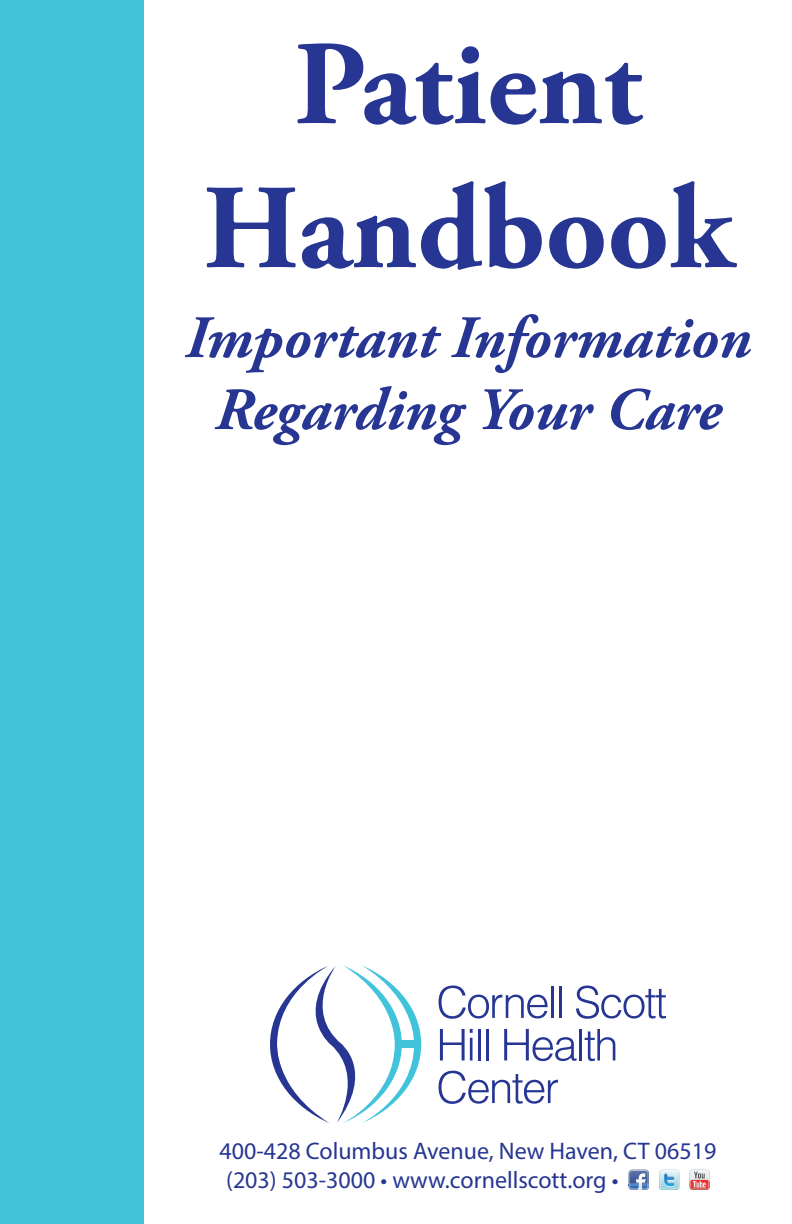
<style>
.page{position:relative;width:792px;height:1224px;background:#fff}
.page>*{position:absolute;margin:0;border:0;box-sizing:border-box;transform-origin:0 0}
.t1{font:700 120px/144px "Adobe Garamond Pro";color:#263692;text-align:center}
.t2{font:italic 700 60px/72px "Adobe Garamond Pro";color:#263692;text-align:center}
.t3{font:24px/28.8px "Myriad Pro";color:#263692}
</style>
<div class="page">
<div style="left:0;top:0;width:144px;height:1224px;background:#42c3dc"></div>
<svg style="left:629px;top:1171px;width:20px;height:19px"></svg>
<img style="left:629px;top:1170px;width:19px;height:4px">
<svg style="left:659px;top:1170px;width:20px;height:20px"></svg>
<svg style="left:690px;top:1170px;width:20px;height:20px"></svg>
<svg style="left:270px;top:965px;width:151px;height:158px"></svg>
<svg style="left:439px;top:986px;width:109px;height:33px"></svg>
<hr style="left:551px;top:986px;width:3px;height:32px;background:#263692">
<hr style="left:559px;top:986px;width:3px;height:32px;background:#263692">
<svg style="left:576px;top:986px;width:90px;height:33px"></svg>
<svg style="left:440px;top:1029px;width:33px;height:31px"></svg>
<hr style="left:470px;top:1038px;width:3px;height:22px;background:#263692">
<hr style="left:478px;top:1029px;width:2px;height:31px;background:#263692">
<hr style="left:486px;top:1029px;width:2px;height:31px;background:#263692">
<svg style="left:504px;top:1029px;width:73px;height:32px"></svg>
<hr style="left:579px;top:1029px;width:3px;height:31px;background:#263692">
<svg style="left:585px;top:1029px;width:30px;height:32px"></svg>
<svg style="left:439px;top:1071px;width:119px;height:33px"></svg>
<h1 class="t1" style="left:203px;top:15px;width:532px">Patient<br>Handbook</h1>
<h2 class="t2" style="left:185px;top:303px;width:568px">Important Information<br>Regarding Your Care</h2>
<p class="t3" style="left:220px;top:1136px;width:498px">400-428 Columbus Avenue, New Haven, CT 06519 (203) 503-3000 • www.cornellscott.org •</p>
</div>
